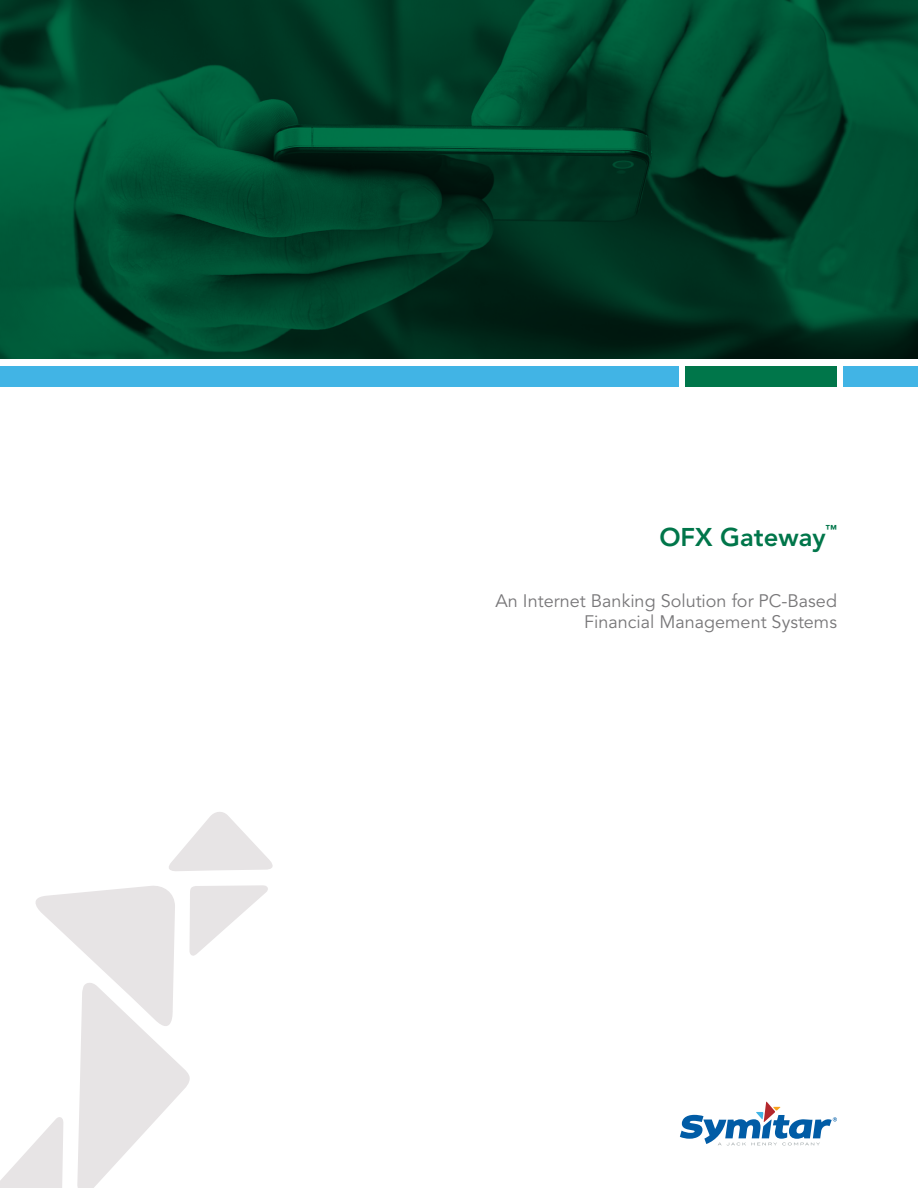
<style>
.page{position:relative;width:918px;height:1188px;background:#fff}
.page>*{position:absolute;margin:0;border:0;box-sizing:border-box;transform-origin:0 0}
.COVER_-_TITLE{font:800 25.5px "Avenir LT Std";color:#00764a}
.COVER_-_SUB_TITLE{font:18px/21.6px "Avenir LT Std";color:#787779;text-align:right}
.COVER_-_TITLE-2{font:800 11.4px "Avenir LT Std";color:#00764a}
</style>
<div class="page">
<svg style="left:169px;top:812px;width:104px;height:59px"></svg>
<svg style="left:0;top:885px;width:268px;height:303px"></svg>
<div style="left:0;top:366px;width:679px;height:21px;background:#41b4e5"></div>
<div style="left:843px;top:366px;width:75px;height:21px;background:#41b4e5"></div>
<div style="left:685px;top:366px;width:152px;height:21px;background:#00764a"></div>
<svg style="left:680px;top:1102px;width:157px;height:43px"></svg>
<svg style="left:0;top:0;width:918px;height:359px;background:#00422a"></svg>
<p class="COVER_-_TITLE" style="left:659px;top:522px;width:168px">OFX Gateway</p>
<p class="COVER_-_TITLE-2" style="left:826px;top:523px;width:13px">™</p>
<p class="COVER_-_SUB_TITLE" style="left:496px;top:590px;width:343px">An Internet Banking Solution for PC-Based<br>Financial Management Systems</p>
</div>
